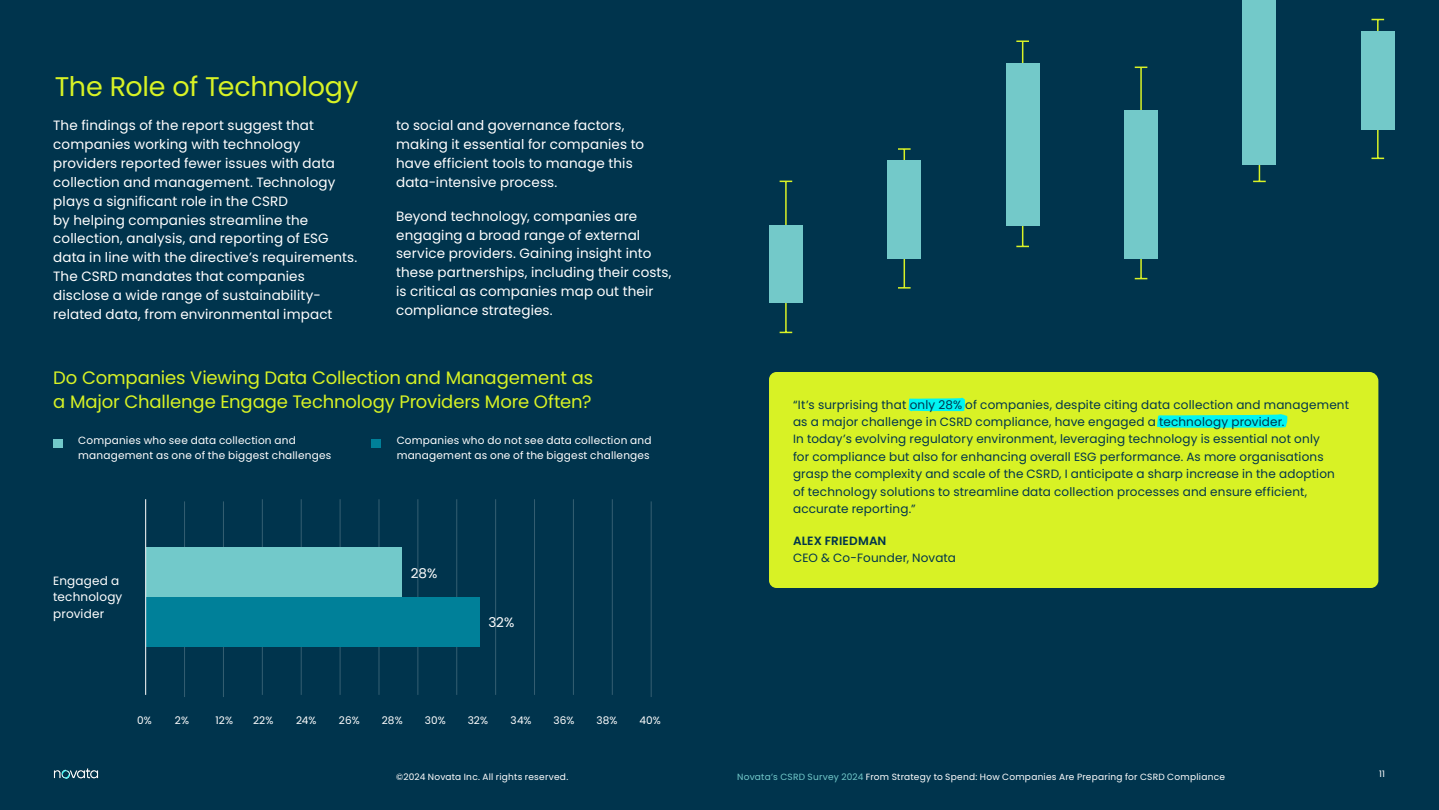
<style>
.page{position:relative;width:1439px;height:810px;background:#fff}
.page>*{position:absolute;margin:0;border:0;box-sizing:border-box;transform-origin:0 0}
.t1{font:27px "Poppins";letter-spacing:-.01em;color:#d8f225}
.t2{font:18px/24px "Poppins";letter-spacing:-.005em;color:#d8f225}
.t3{font:13.5px/18.9px "Poppins";letter-spacing:.01em;color:#fff}
.t4{font:12px/17.4px "Poppins";letter-spacing:.015em;color:#00344d}
.t5{font:12px/16.5px "Poppins";letter-spacing:.015em;color:#fff}
.t6{font:600 12px "Poppins";letter-spacing:.005em;color:#00344d}
.t7{font:10.5px/14.7px "Poppins";letter-spacing:.02em;color:#fff}
.t8{font:9px "Poppins";letter-spacing:.025em;color:#fff}
.s1{color:#72c9ca}
</style>
<div class="page">
<div style="left:0;top:0;width:1438px;height:810px;background:#00344d"></div>
<div style="left:53px;top:439px;width:9px;height:9px;background:#72c9ca"></div>
<div style="left:372px;top:439px;width:9px;height:9px;background:#008099"></div>
<hr style="left:301px;top:499px;width:1px;height:196px;background:#b6c6cc">
<hr style="left:262px;top:499px;width:1px;height:196px;background:#b6c6cc">
<hr style="left:223px;top:501px;width:1px;height:196px;background:#b6c6cc">
<hr style="left:184px;top:501px;width:1px;height:196px;background:#b6c6cc">
<hr style="left:456px;top:499px;width:1px;height:196px;background:#b6c6cc">
<hr style="left:378px;top:499px;width:1px;height:196px;background:#b6c6cc">
<hr style="left:534px;top:499px;width:1px;height:196px;background:#b6c6cc">
<hr style="left:612px;top:499px;width:1px;height:196px;background:#b6c6cc">
<hr style="left:340px;top:499px;width:1px;height:196px;background:#b6c6cc">
<hr style="left:495px;top:499px;width:1px;height:196px;background:#b6c6cc">
<hr style="left:417px;top:499px;width:1px;height:196px;background:#b6c6cc">
<hr style="left:573px;top:499px;width:1px;height:196px;background:#b6c6cc">
<hr style="left:651px;top:501px;width:1px;height:196px;background:#b6c6cc">
<div style="left:146px;top:597px;width:333px;height:49px;background:#008099"></div>
<div style="left:146px;top:548px;width:256px;height:49px;background:#72c9ca"></div>
<hr style="left:145px;top:499px;width:1px;height:196px;background:#fff">
<div style="left:769px;top:372px;width:609px;height:216px;background:#d8f225"></div>
<svg style="left:908px;top:398px;width:57px;height:13px"></svg>
<svg style="left:1156px;top:414px;width:131px;height:14px;background:#19f4da"></svg>
<svg style="left:898px;top:287px;width:12px;height:2px"></svg>
<svg style="left:898px;top:148px;width:12px;height:13px"></svg>
<hr style="left:903px;top:256px;width:2px;height:32px;background:#d9f226">
<div style="left:887px;top:161px;width:34px;height:98px;background:#73c9c9"></div>
<svg style="left:1371px;top:158px;width:13px;height:1px"></svg>
<svg style="left:1371px;top:19px;width:13px;height:12px"></svg>
<hr style="left:1377px;top:127px;width:1px;height:31px;background:#d9f226">
<div style="left:1360px;top:31px;width:34px;height:98px;background:#73c9c9"></div>
<svg style="left:1253px;top:164px;width:12px;height:18px"></svg>
<div style="left:1242px;top:0;width:34px;height:164px;background:#73c9c9"></div>
<svg style="left:1134px;top:67px;width:13px;height:1px"></svg>
<hr style="left:1140px;top:67px;width:1px;height:46px;background:#d9f226">
<svg style="left:1134px;top:259px;width:13px;height:20px"></svg>
<div style="left:1124px;top:111px;width:34px;height:148px;background:#73c9c9"></div>
<svg style="left:1016px;top:41px;width:13px;height:22px"></svg>
<svg style="left:1016px;top:225px;width:13px;height:22px"></svg>
<div style="left:1005px;top:63px;width:34px;height:162px;background:#73c9c9"></div>
<hr style="left:785px;top:181px;width:1px;height:46px;background:#d9f226">
<hr style="left:785px;top:287px;width:1px;height:45px;background:#d9f226">
<svg style="left:779px;top:181px;width:13px;height:1px"></svg>
<svg style="left:779px;top:332px;width:13px;height:1px"></svg>
<div style="left:769px;top:225px;width:34px;height:78px;background:#73c9c9"></div>
<img style="left:53px;top:768px;width:46px;height:11px">
<h1 class="t1" style="left:55px;top:71px;width:305px">The Role of Technology</h1>
<p class="t3" style="left:53px;top:116px;width:306px">The findings of the report suggest that companies working with technology providers reported fewer issues with data collection and management. Technology plays a significant role in the CSRD<br>by helping companies streamline the collection, analysis, and reporting of ESG data in line with the directive’s requirements.<br>The CSRD mandates that companies disclose a wide range of sustainability&shy;related data, from environmental impact</p>
<p class="t3" style="left:396px;top:116px;width:249px">to social and governance factors, making it essential for companies to have efficient tools to manage this data-intensive process.</p>
<p class="t3" style="left:396px;top:207px;width:277px">Beyond technology, companies are engaging a broad range of external service providers. Gaining insight into these partnerships, including their costs, is critical as companies map out their compliance strategies.</p>
<h2 class="t2" style="left:53px;top:366px;width:541px">Do Companies Viewing Data Collection and Management as a Major Challenge Engage Technology Providers More Often?</h2>
<p class="t7" style="left:78px;top:433px;width:255px">Companies who see data collection and management as one of the biggest challenges</p>
<p class="t7" style="left:397px;top:433px;width:256px">Companies who do not see data collection and management as one of the biggest challenges</p>
<p class="t5" style="left:53px;top:572px;width:71px">Engaged a technology provider</p>
<p class="t3" style="left:411px;top:564px;width:28px">28%</p>
<p class="t3" style="left:488px;top:613px;width:27px">32%</p>
<p class="t7" style="left:137px;top:713px;width:16px">0%</p>
<p class="t7" style="left:175px;top:713px;width:16px">2%</p>
<p class="t7" style="left:215px;top:713px;width:19px">12%</p>
<p class="t7" style="left:253px;top:713px;width:22px">22%</p>
<p class="t7" style="left:296px;top:713px;width:22px">24%</p>
<p class="t7" style="left:339px;top:713px;width:22px">26%</p>
<p class="t7" style="left:382px;top:713px;width:22px">28%</p>
<p class="t7" style="left:425px;top:713px;width:23px">30%</p>
<p class="t7" style="left:468px;top:713px;width:22px">32%</p>
<p class="t7" style="left:510px;top:713px;width:22px">34%</p>
<p class="t7" style="left:553px;top:713px;width:22px">36%</p>
<p class="t7" style="left:596px;top:713px;width:23px">38%</p>
<p class="t7" style="left:639px;top:713px;width:23px">40%</p>
<p class="t8" style="left:396px;top:772px;width:174px">©2024 Novata Inc. All rights reserved.</p>
<p class="t4" style="left:793px;top:396px;width:557px">“It’s surprising that only 28% of companies, despite citing data collection and management as a major challenge in CSRD compliance, have engaged a technology provider.<br>In today’s evolving regulatory environment, leveraging technology is essential not only<br>for compliance but also for enhancing overall ESG performance. As more organisations grasp the complexity and scale of the CSRD, I anticipate a sharp increase in the adoption of technology solutions to streamline data collection processes and ensure efficient, accurate reporting.”</p>
<p class="t6" style="left:793px;top:534px;width:95px">ALEX FRIEDMAN</p>
<p class="t4" style="left:793px;top:549px;width:164px">CEO &amp; Co-Founder, Novata</p>
<p class="t8" style="left:737px;top:772px;width:489px"><span class="s1">Novata’s CSRD Survey 2024</span> From Strategy to Spend: How Companies Are Preparing for CSRD Compliance</p>
<p class="t8" style="left:1379px;top:769px;width:7px">11</p>
</div>
